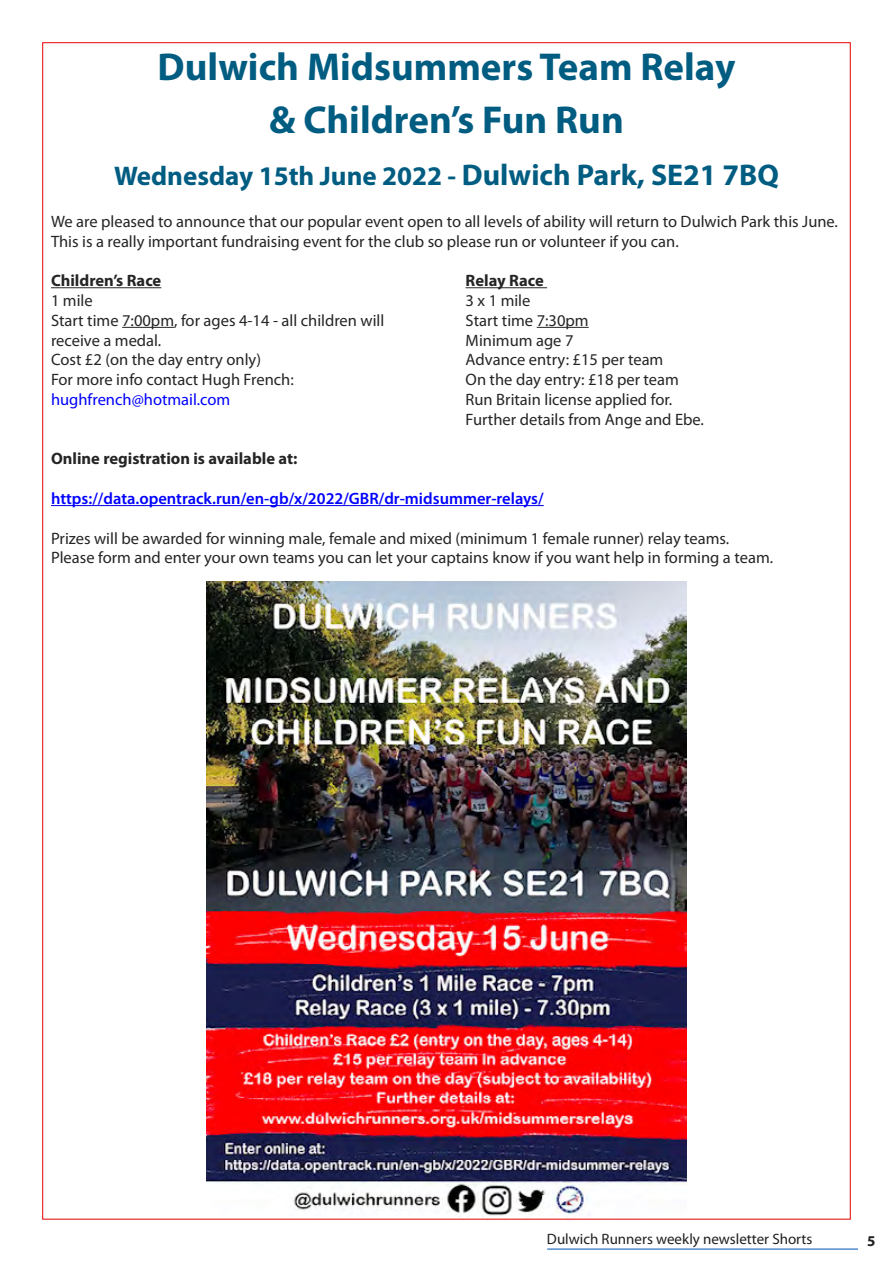
<style>
.page{position:relative;width:893px;height:1263px;background:#fff}
.page>*{position:absolute;margin:0;border:0;box-sizing:border-box;transform-origin:0 0}
.t1{font:700 39px/52.5px "Myriad Pro";color:#005c81;text-align:center}
.t2{font:700 27px "Myriad Pro";color:#005c81}
.t3{font:16.5px/19.8px "Myriad Pro";color:#252525}
.t4{font:600 16.5px "Myriad Pro";color:#00f}
.t5{font:700 16.5px "Myriad Pro";color:#252525}
.t6{font:16.5px "Myriad Pro";color:#00f}
.t7{font:15px "Myriad Pro";color:#231f20}
.t8{font:700 15px "Myriad Pro";color:#231f20}
.s1{font-size:30px}
</style>
<div class="page">
<hr style="left:547px;top:1249px;width:311px;height:1px;background:#0050b4">
<hr style="left:51px;top:287px;width:110px;height:1px;background:#252525">
<hr style="left:122px;top:327px;width:52px;height:1px;background:#252525">
<hr style="left:466px;top:287px;width:81px;height:1px;background:#252525">
<hr style="left:537px;top:327px;width:52px;height:1px;background:#252525">
<hr style="left:51px;top:505px;width:493px;height:1px;background:#0000e9">
<img style="left:206px;top:582px;width:481px;height:639px">
<h1 class="t1" style="left:158px;top:40px;width:579px">Dulwich Midsummers Team Relay &amp; Children’s Fun Run</h1>
<h2 class="t2" style="left:114px;top:159px;width:666px">Wednesday 15th June 2022 - <span class="s1">Dulwich Park, SE21 7BQ</span></h2>
<p class="t3" style="left:51px;top:211px;width:788px">We are pleased to announce that our popular event open to all levels of ability will return to Dulwich Park this June.<br>This is a really important fundraising event for the club so please run or volunteer if you can.</p>
<p class="t5" style="left:51px;top:270px;width:112px">Children’s Race</p>
<p class="t3" style="left:51px;top:290px;width:335px">1 mile<br>Start time 7:00pm, for ages 4-14 - all children will receive a medal.<br>Cost £2 (on the day entry only)<br>For more info contact Hugh French:</p>
<p class="t6" style="left:51px;top:389px;width:181px">hughfrench@hotmail.com</p>
<p class="t5" style="left:466px;top:270px;width:80px">Relay Race</p>
<p class="t3" style="left:466px;top:290px;width:240px">3 x 1 mile<br>Start time 7:30pm<br>Minimum age 7<br>Advance entry: £15 per team<br>On the day entry: £18 per team<br>Run Britain license applied for.<br>Further details from Ange and Ebe.</p>
<p class="t5" style="left:51px;top:448px;width:248px">Online registration is available at:</p>
<p class="t4" style="left:51px;top:488px;width:494px">https://data.opentrack.run/en-gb/x/2022/GBR/dr-midsummer-relays/</p>
<p class="t3" style="left:51px;top:528px;width:724px">Prizes will be awarded for winning male, female and mixed (minimum 1 female runner) relay teams.<br>Please form and enter your own teams you can let your captains know if you want help in forming a team.</p>
<p class="t7" style="left:547px;top:1230px;width:267px">Dulwich Runners weekly newsletter Shorts</p>
<p class="t8" style="left:867px;top:1231px;width:10px">5</p>
</div>
